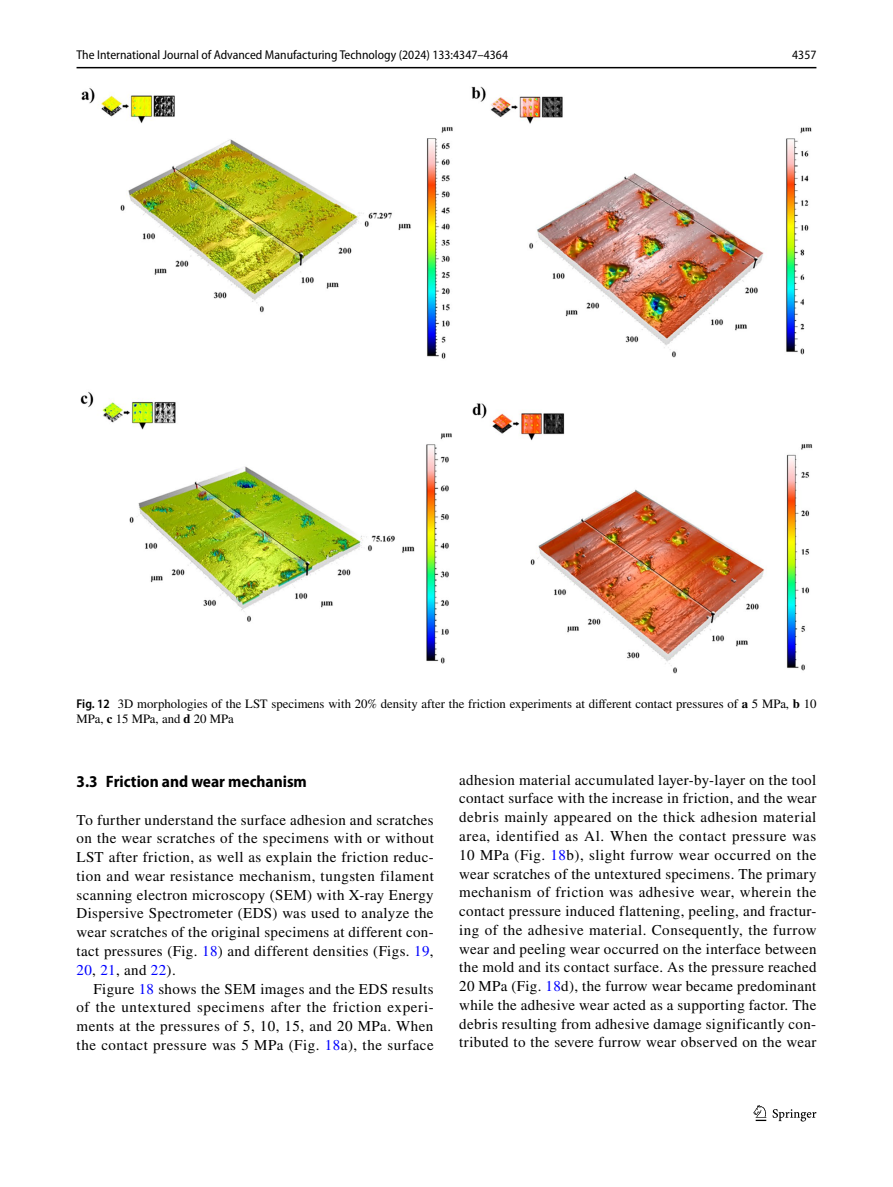
<style>
.page{position:relative;width:893px;height:1187px;background:#fff}
.page>*{position:absolute;margin:0;border:0;box-sizing:border-box;transform-origin:0 0}
.t1{font:700 semi-condensed 16.5px "Myriad Pro";color:#000}
.t2{font:15px/18.8px "STIX";letter-spacing:.025em;color:#000;text-align:justify}
.t3{font:12.75px/15px "STIX";color:#000}
.t4{font:semi-condensed 12.75px "Myriad Pro";color:#000}
.s1{font-family:"Myriad Pro";font-weight:600;font-stretch:semi-condensed}
.s2{font-weight:700}
.s3{color:#00f}
</style>
<div class="page">
<hr style="left:77px;top:67px;width:739px;height:1px;background:#000">
<svg style="left:753px;top:1105px;width:13px;height:15px"></svg>
<svg style="left:773px;top:1109px;width:43px;height:12px"></svg>
<img style="left:81px;top:87px;width:731px;height:586px">
<p class="t4" style="left:77px;top:48px;width:433px">The International Journal of Advanced Manufacturing Technology (2024) 133:4347–4364</p>
<p class="t4" style="left:792px;top:48px;width:26px">4357</p>
<p class="t3" style="left:77px;top:697px;width:741px"><span class="s1">Fig. 12</span> 3D morphologies of the LST specimens with 20% density after the friction experiments at different contact pressures of <span class="s2">a</span> 5 MPa, <span class="s2">b</span> 10<br>MPa, <span class="s2">c</span> 15 MPa, and <span class="s2">d</span> 20 MPa</p>
<p class="t1" style="left:77px;top:772px;width:232px">3.3 Friction and wear mechanism</p>
<p class="t2" style="left:77px;top:811px;width:359px">To further understand the surface adhesion and scratches on the wear scratches of the specimens with or without LST after friction, as well as explain the friction reduc&shy;tion and wear resistance mechanism, tungsten filament scanning electron microscopy (SEM) with X-ray Energy Dispersive Spectrometer (EDS) was used to analyze the wear scratches of the original specimens at different con&shy;tact pressures (Fig. <span class="s3">18</span>) and different densities (Figs. <span class="s3">19</span>, <span class="s3">20</span>, <span class="s3">21</span>, and <span class="s3">22</span>).</p>
<p class="t2" style="left:77px;top:980px;width:359px;text-indent:17px">Figure <span class="s3">18</span> shows the SEM images and the EDS results of the untextured specimens after the friction experi&shy;ments at the pressures of 5, 10, 15, and 20 MPa. When the contact pressure was 5 MPa (Fig. <span class="s3">18</span>a), the surface</p>
<p class="t2" style="left:459px;top:771px;width:359px">adhesion material accumulated layer-by-layer on the tool contact surface with the increase in friction, and the wear debris mainly appeared on the thick adhesion material area, identified as Al. When the contact pressure was 10 MPa (Fig. <span class="s3">18</span>b), slight furrow wear occurred on the wear scratches of the untextured specimens. The primary mechanism of friction was adhesive wear, wherein the contact pressure induced flattening, peeling, and fractur&shy;ing of the adhesive material. Consequently, the furrow wear and peeling wear occurred on the interface between the mold and its contact surface. As the pressure reached 20 MPa (Fig. <span class="s3">18</span>d), the furrow wear became predominant while the adhesive wear acted as a supporting factor. The debris resulting from adhesive damage significantly con&shy;tributed to the severe furrow wear observed on the wear</p>
</div>
